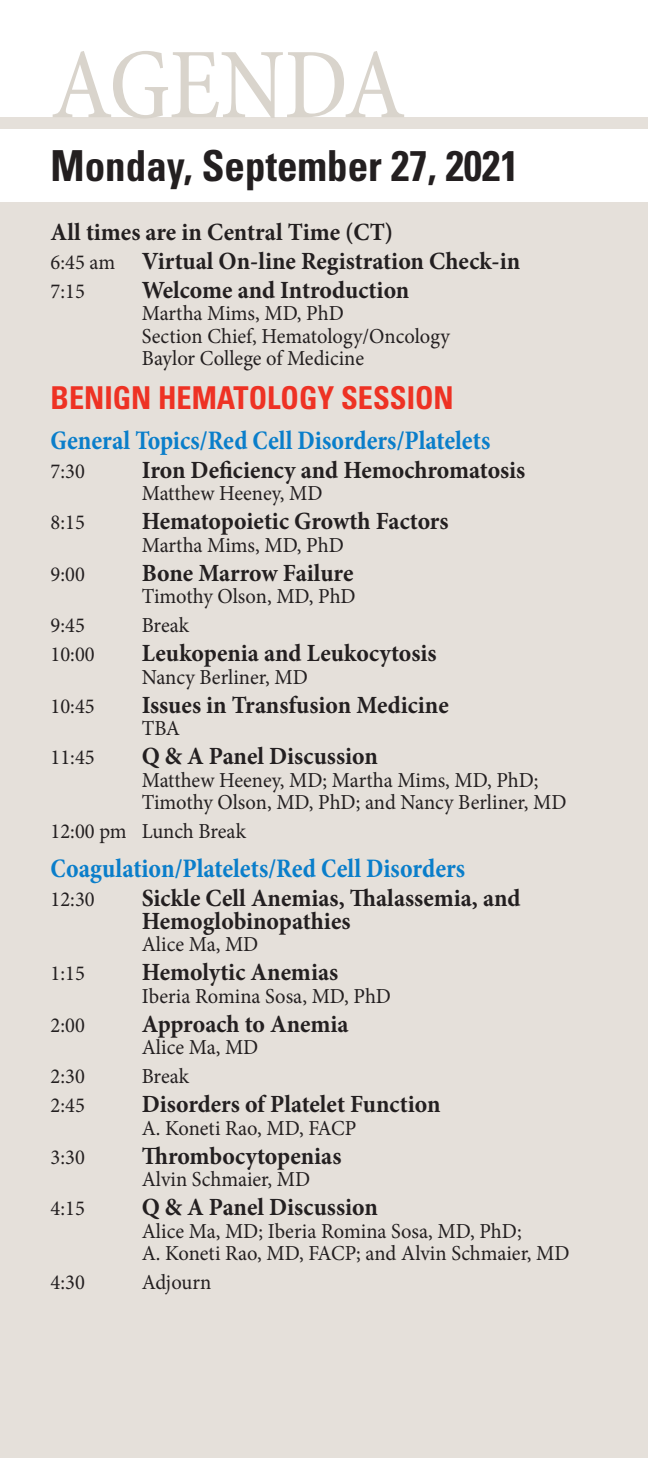
<style>
.page{position:relative;width:648px;height:1458px;background:#fff}
.page>*{position:absolute;margin:0;border:0;box-sizing:border-box;transform-origin:0 0}
.t1{font:condensed 101.25px "Minion Pro";letter-spacing:-.01em;color:#d9d4cc}
.Date{font:700 condensed 42.75px "Univers LT Std";color:#231f20;scale:.96 1}
.Session{font:700 condensed 31.5px "Univers LT Std";color:#ee3224;scale:.96 1}
.Topic{font:700 condensed 27px "Minion Pro";color:#0a7eca;scale:.96 1}
.Agenda_Nested{font:700 24.75px/22.5px "Minion Pro";color:#231f20;scale:.96 1}
.Agenda_Nested-2{font:21.38px/22.5px "Minion Pro";color:#231f20;scale:.96 1}
.Agenda{font:21.38px "Minion Pro";color:#231f20;scale:.96 1}
.s1{font-weight:400;font-size:21.38px}
</style>
<div class="page">
<div style="left:0;top:117px;width:648px;height:1341px;background:#e5e0da"></div>
<div style="left:0;top:129px;width:648px;height:73px;background:#fff"></div>
<p class="t1" style="left:51px;top:19px;width:356px">AGENDA</p>
<p class="Date" style="left:51px;top:139px;width:489px">Monday, September 27, 2021</p>
<p class="Agenda_Nested" style="left:51px;top:220px;width:358px">All times are in Central Time (CT)</p>
<p class="Agenda_Nested" style="left:51px;top:249px;width:491px"><span class="s1">6:45 am</span> Virtual On-line Registration Check-in</p>
<p class="Agenda_Nested-2" style="left:51px;top:280px;width:37px">7:15</p>
<p class="Agenda_Nested" style="left:142px;top:278px;width:280px">Welcome and Introduction</p>
<p class="Agenda_Nested-2" style="left:142px;top:302px;width:323px">Martha Mims, MD, PhD<br>Section Chief, Hematology/Oncology<br>Baylor College of Medicine</p>
<p class="Session" style="left:51px;top:379px;width:421px">BENIGN HEMATOLOGY SESSION</p>
<p class="Topic" style="left:51px;top:421px;width:460px">General Topics/Red Cell Disorders/Platelets</p>
<p class="Agenda_Nested-2" style="left:51px;top:460px;width:37px">7:30</p>
<p class="Agenda_Nested" style="left:142px;top:458px;width:401px">Iron Deficiency and Hemochromatosis</p>
<p class="Agenda_Nested-2" style="left:142px;top:482px;width:190px">Matthew Heeney, MD</p>
<p class="Agenda_Nested-2" style="left:51px;top:511px;width:37px">8:15</p>
<p class="Agenda_Nested" style="left:142px;top:510px;width:321px">Hematopoietic Growth Factors</p>
<p class="Agenda_Nested-2" style="left:142px;top:534px;width:212px">Martha Mims, MD, PhD</p>
<p class="Agenda_Nested-2" style="left:51px;top:563px;width:37px">9:00</p>
<p class="Agenda_Nested" style="left:142px;top:561px;width:222px">Bone Marrow Failure</p>
<p class="Agenda_Nested-2" style="left:142px;top:585px;width:224px">Timothy Olson, MD, PhD</p>
<p class="Agenda" style="left:51px;top:611px;width:37px">9:45</p>
<p class="Agenda" style="left:142px;top:611px;width:51px">Break</p>
<p class="Agenda_Nested-2" style="left:51px;top:643px;width:47px">10:00</p>
<p class="Agenda_Nested" style="left:142px;top:642px;width:309px">Leukopenia and Leukocytosis</p>
<p class="Agenda_Nested-2" style="left:142px;top:666px;width:174px">Nancy Berliner, MD</p>
<p class="Agenda_Nested-2" style="left:51px;top:695px;width:47px">10:45</p>
<p class="Agenda_Nested" style="left:142px;top:693px;width:321px">Issues in Transfusion Medicine</p>
<p class="Agenda_Nested-2" style="left:142px;top:717px;width:42px">TBA</p>
<p class="Agenda_Nested-2" style="left:51px;top:746px;width:47px">11:45</p>
<p class="Agenda_Nested" style="left:142px;top:745px;width:247px">Q &amp; A Panel Discussion</p>
<p class="Agenda_Nested-2" style="left:142px;top:769px;width:444px">Matthew Heeney, MD; Martha Mims, MD, PhD;<br>Timothy Olson, MD, PhD; and Nancy Berliner, MD</p>
<p class="Agenda" style="left:51px;top:817px;width:205px">12:00 pm Lunch Break</p>
<p class="Topic" style="left:51px;top:850px;width:433px">Coagulation/Platelets/Red Cell Disorders</p>
<p class="Agenda_Nested-2" style="left:51px;top:888px;width:47px">12:30</p>
<p class="Agenda_Nested" style="left:142px;top:887px;width:396px">Sickle Cell Anemias, Thalassemia, and<br>Hemoglobinopathies</p>
<p class="Agenda_Nested-2" style="left:142px;top:933px;width:123px">Alice Ma, MD</p>
<p class="Agenda_Nested-2" style="left:51px;top:962px;width:37px">1:15</p>
<p class="Agenda_Nested" style="left:142px;top:961px;width:206px">Hemolytic Anemias</p>
<p class="Agenda_Nested-2" style="left:142px;top:985px;width:261px">Iberia Romina Sosa, MD, PhD</p>
<p class="Agenda_Nested-2" style="left:51px;top:1014px;width:37px">2:00</p>
<p class="Agenda_Nested" style="left:142px;top:1012px;width:217px">Approach to Anemia</p>
<p class="Agenda_Nested-2" style="left:142px;top:1036px;width:123px">Alice Ma, MD</p>
<p class="Agenda" style="left:51px;top:1062px;width:37px">2:30</p>
<p class="Agenda" style="left:142px;top:1062px;width:51px">Break</p>
<p class="Agenda_Nested-2" style="left:51px;top:1094px;width:37px">2:45</p>
<p class="Agenda_Nested" style="left:142px;top:1093px;width:313px">Disorders of Platelet Function</p>
<p class="Agenda_Nested-2" style="left:142px;top:1117px;width:225px">A. Koneti Rao, MD, FACP</p>
<p class="Agenda_Nested-2" style="left:51px;top:1146px;width:37px">3:30</p>
<p class="Agenda_Nested" style="left:142px;top:1144px;width:210px">Thrombocytopenias</p>
<p class="Agenda_Nested-2" style="left:142px;top:1168px;width:177px">Alvin Schmaier, MD</p>
<p class="Agenda_Nested-2" style="left:51px;top:1197px;width:37px">4:15</p>
<p class="Agenda_Nested" style="left:142px;top:1196px;width:247px">Q &amp; A Panel Discussion</p>
<p class="Agenda_Nested-2" style="left:142px;top:1220px;width:447px">Alice Ma, MD; Iberia Romina Sosa, MD, PhD;<br>A. Koneti Rao, MD, FACP; and Alvin Schmaier, MD</p>
<p class="Agenda" style="left:51px;top:1268px;width:37px">4:30</p>
<p class="Agenda" style="left:142px;top:1268px;width:74px">Adjourn</p>
</div>
